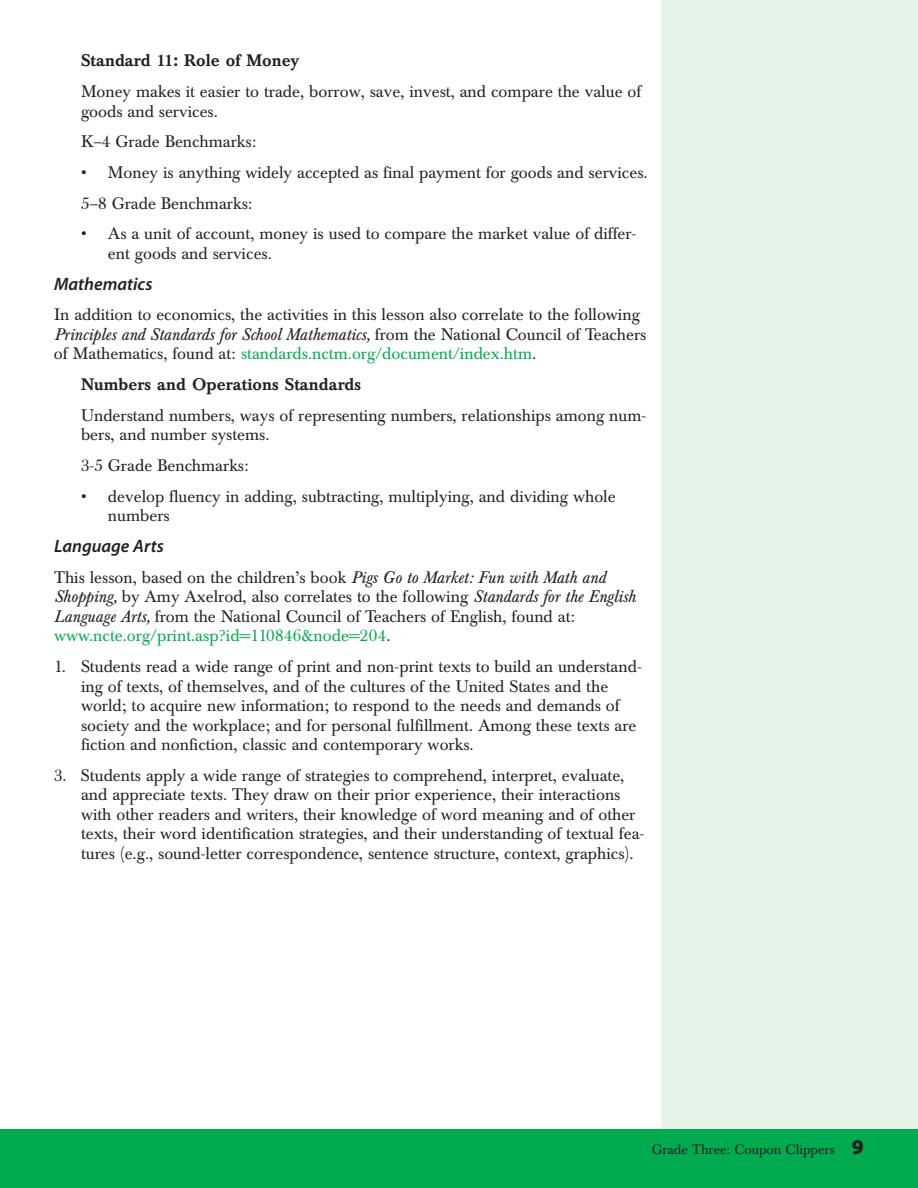
<style>
.page{position:relative;width:918px;height:1188px;background:#fff}
.page>*{position:absolute;margin:0;border:0;box-sizing:border-box;transform-origin:0 0}
.t1{font:italic 600 18px "Myriad Pro";color:#231f20}
.t2{font:16.5px/19.5px "Baskerville BE";color:#231f20}
.t3{font:500 16.5px "Baskerville BE";color:#231f20}
.t4{font:13.5px "Baskerville BE";color:#231f20}
.s1{font-style:italic}
.s2{color:#00aa4f}
.s3{font-family:"Myriad Pro";font-weight:900;font-size:21px}
</style>
<div class="page">
<div style="left:662px;top:0;width:256px;height:1188px;background:#e5f3e8"></div>
<div style="left:0;top:1130px;width:918px;height:58px;background:#00aa4f"></div>
<p class="t3" style="left:81px;top:55px;width:220px">Standard 11: Role of Money</p>
<p class="t2" style="left:81px;top:83px;width:562px">Money makes it easier to trade, borrow, save, invest, and compare the value of goods and services.</p>
<p class="t2" style="left:81px;top:134px;width:177px">K–4 Grade Benchmarks:</p>
<p class="t2" style="left:81px;top:159px;width:568px;line-height:30.8px">• Money is anything widely accepted as final payment for goods and services.<br>5–8 Grade Benchmarks:</p>
<p class="t2" style="left:108px;top:226px;width:530px;text-indent:-27px">• As a unit of account, money is used to compare the market value of differ&shy;ent goods and services.</p>
<p class="t1" style="left:54px;top:277px;width:100px">Mathematics</p>
<p class="t2" style="left:54px;top:307px;width:594px">In addition to economics, the activities in this lesson also correlate to the following<br><span class="s1">Principles and Standards for School Mathematics,</span> from the National Council of Teachers of Mathematics, found at: <span class="s2">standards.nctm.org/document/index.htm</span>.</p>
<p class="t3" style="left:81px;top:378px;width:282px">Numbers and Operations Standards</p>
<p class="t2" style="left:81px;top:407px;width:567px">Understand numbers, ways of representing numbers, relationships among num&shy;bers, and number systems.</p>
<p class="t2" style="left:81px;top:458px;width:169px">3-5 Grade Benchmarks:</p>
<p class="t2" style="left:108px;top:488px;width:509px;text-indent:-27px">• develop fluency in adding, subtracting, multiplying, and dividing whole numbers</p>
<p class="t1" style="left:54px;top:539px;width:111px">Language Arts</p>
<p class="t2" style="left:54px;top:569px;width:583px">This lesson, based on the children’s book <span class="s1">Pigs Go to Market: Fun with Math and Shopping,</span> by Amy Axelrod, also correlates to the following <span class="s1">Standards for the English Language Arts,</span> from the National Council of Teachers of English, found at: <span class="s2">www.ncte.org/print.asp?id=110846&amp;node=204</span>.</p>
<p class="t2" style="left:81px;top:658px;width:562px;text-indent:-27px">1. Students read a wide range of print and non-print texts to build an understand&shy;ing of texts, of themselves, and of the cultures of the United States and the world; to acquire new information; to respond to the needs and demands of society and the workplace; and for personal fulfillment. Among these texts are fiction and nonfiction, classic and contemporary works.</p>
<p class="t2" style="left:81px;top:767px;width:565px;text-indent:-27px">3. Students apply a wide range of strategies to comprehend, interpret, evaluate, and appreciate texts. They draw on their prior experience, their interactions with other readers and writers, their knowledge of word meaning and of other texts, their word identification strategies, and their understanding of textual fea&shy;tures (e.g., sound-letter correspondence, sentence structure, context, graphics).</p>
<p class="t4" style="left:652px;top:1144px;width:214px">Grade Three: Coupon Clippers <span class="s3">9</span></p>
</div>
